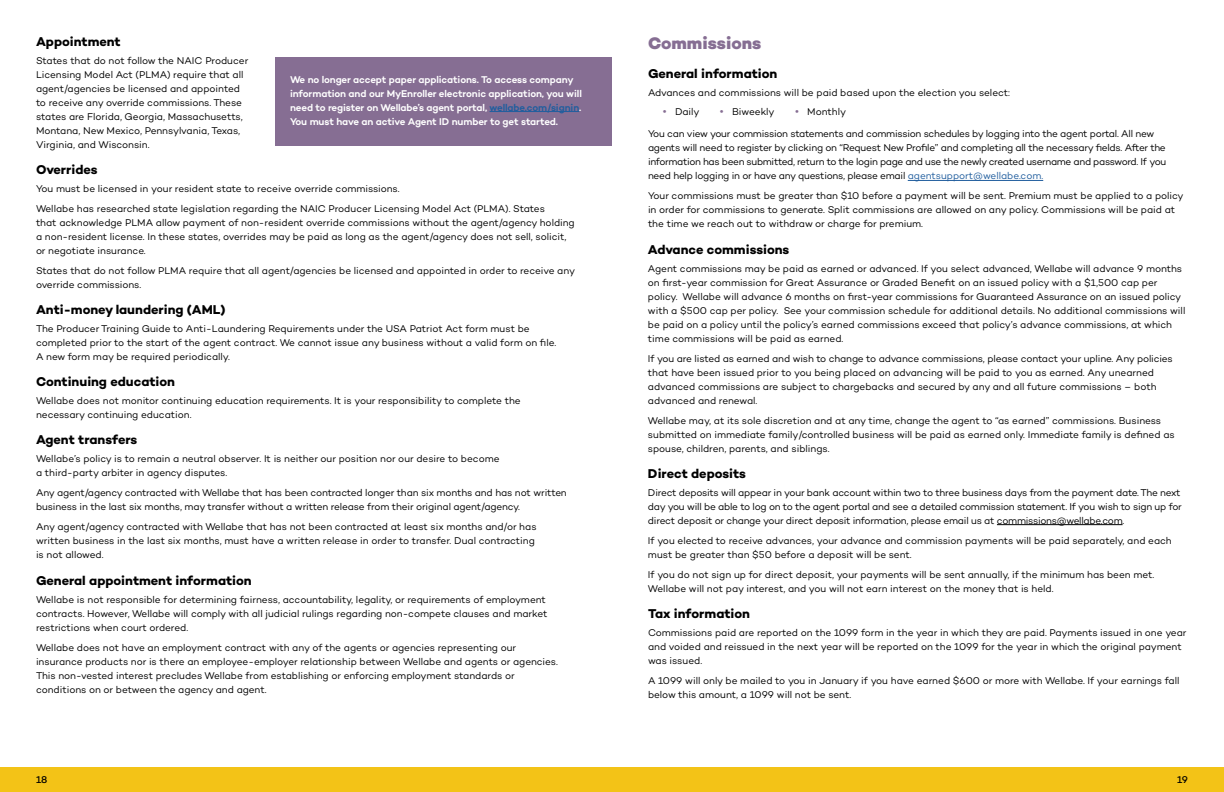
<style>
.page{position:relative;width:1224px;height:792px;background:#fff}
.page>*{position:absolute;margin:0;border:0;box-sizing:border-box;transform-origin:0 0}
.t1{font:800 17px "Campton";color:#866e93}
.t2{font:700 13px "Campton";color:#000}
.t3{font:10px/14px "Campton";letter-spacing:-.005em;color:#000}
.t4{font:10px/14px "Campton";letter-spacing:-.03em;color:#000}
.t5{font:10px/14px "Campton";letter-spacing:-.025em;color:#000}
.t6{font:600 10px/14px "Campton";letter-spacing:-.01em;color:#fff}
.t7{font:500 10px "Campton";color:#000}
.s1{color:#215e9e}
.s2{font-size:12px;color:#866e93}
</style>
<div class="page">
<div style="left:612px;top:768px;width:612px;height:24px;background:#f3c317"></div>
<div style="left:0;top:768px;width:612px;height:24px;background:#f3c317"></div>
<div style="left:276px;top:58px;width:336px;height:88px;background:#866e93"></div>
<hr style="left:490px;top:111px;width:89px;height:1px;background:#215e9e">
<hr style="left:908px;top:180px;width:135px;height:1px;background:#215e9e">
<hr style="left:997px;top:524px;width:126px;height:1px;background:#000">
<h2 class="t2" style="left:36px;top:33px;width:86px">Appointment</h2>
<p class="t3" style="left:36px;top:53px;width:214px">States that do not follow the NAIC Producer Licensing Model Act (PLMA) require that all agent/agencies be licensed and appointed to receive any override commissions. These states are Florida, Georgia, Massachusetts, Montana, New Mexico, Pennsylvania, Texas, Virginia, and Wisconsin.</p>
<h2 class="t2" style="left:36px;top:161px;width:63px">Overrides</h2>
<p class="t3" style="left:36px;top:178px;width:510px;line-height:20px">You must be licensed in your resident state to receive override commissions.<br>Wellabe has researched state legislation regarding the NAIC Producer Licensing Model Act (PLMA). States</p>
<p class="t3" style="left:36px;top:215px;width:540px">that acknowledge PLMA allow payment of non-resident override commissions without the agent/agency holding a non-resident license. In these states, overrides may be paid as long as the agent/agency does not sell, solicit, or negotiate insurance.</p>
<p class="t3" style="left:36px;top:263px;width:541px">States that do not follow PLMA require that all agent/agencies be licensed and appointed in order to receive any override commissions.</p>
<h2 class="t2" style="left:36px;top:301px;width:191px">Anti-money laundering (AML)</h2>
<p class="t3" style="left:36px;top:322px;width:522px">The Producer Training Guide to Anti-Laundering Requirements under the USA Patriot Act form must be completed prior to the start of the agent contract. We cannot issue any business without a valid form on file.<br>A new form may be required periodically.</p>
<h2 class="t2" style="left:36px;top:374px;width:141px">Continuing education</h2>
<p class="t3" style="left:36px;top:394px;width:486px">Wellabe does not monitor continuing education requirements. It is your responsibility to complete the necessary continuing education.</p>
<h2 class="t2" style="left:36px;top:432px;width:103px">Agent transfers</h2>
<p class="t3" style="left:36px;top:452px;width:465px">Wellabe’s policy is to remain a neutral observer. It is neither our position nor our desire to become a third-party arbiter in agency disputes.</p>
<p class="t3" style="left:36px;top:486px;width:532px">Any agent/agency contracted with Wellabe that has been contracted longer than six months and has not written business in the last six months, may transfer without a written release from their original agent/agency.</p>
<p class="t3" style="left:36px;top:520px;width:502px">Any agent/agency contracted with Wellabe that has not been contracted at least six months and/or has written business in the last six months, must have a written release in order to transfer. Dual contracting is not allowed.</p>
<h2 class="t2" style="left:36px;top:572px;width:217px">General appointment information</h2>
<p class="t3" style="left:36px;top:592px;width:513px">Wellabe is not responsible for determining fairness, accountability, legality, or requirements of employment contracts. However, Wellabe will comply with all judicial rulings regarding non-compete clauses and market restrictions when court ordered.</p>
<p class="t3" style="left:36px;top:640px;width:524px">Wellabe does not have an employment contract with any of the agents or agencies representing our insurance products nor is there an employee-employer relationship between Wellabe and agents or agencies.<br>This non-vested interest precludes Wellabe from establishing or enforcing employment standards or conditions on or between the agency and agent.</p>
<p class="t6" style="left:290px;top:72px;width:293px">We no longer accept paper applications. To access company information and our MyEnroller electronic application, you will need to register on Wellabe’s agent portal, <span class="s1">wellabe.com/signin</span>.<br>You must have an active Agent ID number to get started.</p>
<h1 class="t1" style="left:648px;top:32px;width:115px">Commissions</h1>
<h2 class="t2" style="left:648px;top:65px;width:131px">General information</h2>
<p class="t3" style="left:648px;top:86px;width:364px">Advances and commissions will be paid based upon the election you select:</p>
<p class="t3" style="left:663px;top:105px;width:38px"><span class="s2">•</span> Daily</p>
<p class="t4" style="left:648px;top:127px;width:520px">You can view your commission statements and commission schedules by logging into the agent portal. All new agents will need to register by clicking on “Request New Profile” and completing all the necessary fields. After the information has been submitted, return to the login page and use the newly created username and password. If you need help logging in or have any questions, please email <span class="s1">agentsupport@wellabe.com.</span></p>
<p class="t3" style="left:648px;top:189px;width:537px">Your commissions must be greater than $10 before a payment will be sent. Premium must be applied to a policy in order for commissions to generate. Split commissions are allowed on any policy. Commissions will be paid at the time we reach out to withdraw or charge for premium.</p>
<h2 class="t2" style="left:648px;top:241px;width:143px">Advance commissions</h2>
<p class="t3" style="left:648px;top:261px;width:539px">Agent commissions may be paid as earned or advanced. If you select advanced, Wellabe will advance 9 months on first-year commission for Great Assurance or Graded Benefit on an issued policy with a $1,500 cap per policy. Wellabe will advance 6 months on first-year commissions for Guaranteed Assurance on an issued policy with a $500 cap per policy. See your commission schedule for additional details. No additional commissions will be paid on a policy until the policy’s earned commissions exceed that policy’s advance commissions, at which time commissions will be paid as earned.</p>
<p class="t3" style="left:648px;top:351px;width:526px">If you are listed as earned and wish to change to advance commissions, please contact your upline. Any policies that have been issued prior to you being placed on advancing will be paid to you as earned. Any unearned advanced commissions are subject to chargebacks and secured by any and all future commissions – both advanced and renewal.</p>
<p class="t3" style="left:648px;top:413px;width:528px">Wellabe may, at its sole discretion and at any time, change the agent to “as earned” commissions. Business submitted on immediate family/controlled business will be paid as earned only. Immediate family is defined as spouse, children, parents, and siblings.</p>
<h2 class="t2" style="left:648px;top:465px;width:100px">Direct deposits</h2>
<p class="t5" style="left:648px;top:485px;width:535px">Direct deposits will appear in your bank account within two to three business days from the payment date. The next day you will be able to log on to the agent portal and see a detailed commission statement. If you wish to sign up for direct deposit or change your direct deposit information, please email us at commissions@wellabe.com.</p>
<p class="t3" style="left:648px;top:533px;width:525px">If you elected to receive advances, your advance and commission payments will be paid separately, and each must be greater than $50 before a deposit will be sent.</p>
<p class="t3" style="left:648px;top:567px;width:508px">If you do not sign up for direct deposit, your payments will be sent annually, if the minimum has been met.<br>Wellabe will not pay interest, and you will not earn interest on the money that is held.</p>
<h2 class="t2" style="left:648px;top:605px;width:104px">Tax information</h2>
<p class="t3" style="left:648px;top:625px;width:540px">Commissions paid are reported on the 1099 form in the year in which they are paid. Payments issued in one year and voided and reissued in the next year will be reported on the 1099 for the year in which the original payment was issued.</p>
<p class="t3" style="left:648px;top:673px;width:533px">A 1099 will only be mailed to you in January if you have earned $600 or more with Wellabe. If your earnings fall below this amount, a 1099 will not be sent.</p>
<p class="t3" style="left:720px;top:104px;width:56px"><span class="s2">•</span> Biweekly</p>
<p class="t3" style="left:795px;top:104px;width:52px"><span class="s2">•</span> Monthly</p>
<p class="t7" style="left:36px;top:773px;width:13px">18</p>
<p class="t7" style="left:1177px;top:773px;width:12px">19</p>
</div>
